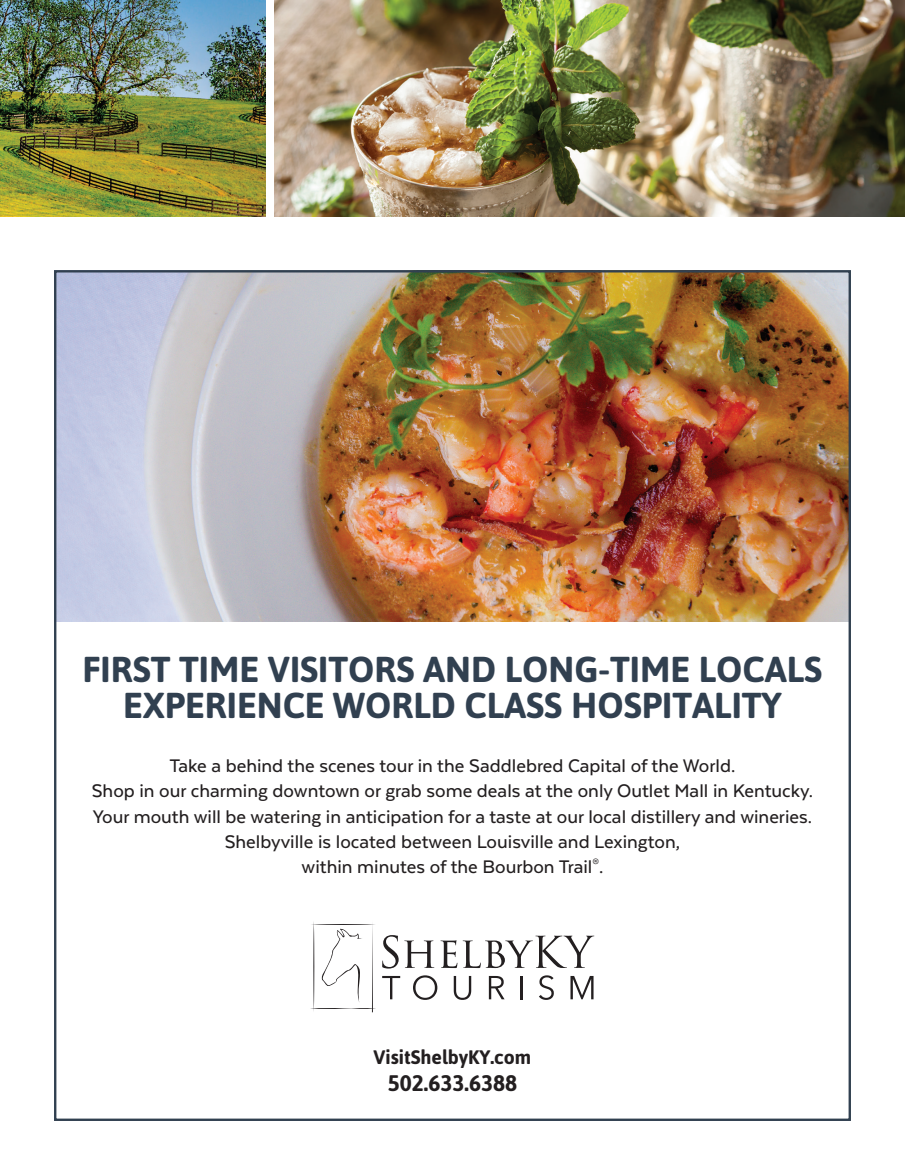
<style>
.page{position:relative;width:905px;height:1175px;background:#fff}
.page>*{position:absolute;margin:0;border:0;box-sizing:border-box;transform-origin:0 0}
.t1{font:700 36px/36px "Asap";color:#314050;text-align:center}
.t2{font:700 22.5px "Asap";color:#231f20}
.t3{font:500 21px/25.2px "Texta";color:#231f20;text-align:center}
.t4{font:700 19.5px "Asap";color:#231f20}
</style>
<div class="page">
<img style="left:0;top:0;width:266px;height:216px">
<img style="left:274px;top:0;width:630px;height:216px">
<svg style="left:382px;top:935px;width:16px;height:33px"></svg>
<svg style="left:404px;top:940px;width:30px;height:28px"></svg>
<svg style="left:440px;top:935px;width:154px;height:33px"></svg>
<svg style="left:382px;top:976px;width:18px;height:23px"></svg>
<svg style="left:413px;top:975px;width:24px;height:24px"></svg>
<svg style="left:454px;top:976px;width:17px;height:23px"></svg>
<svg style="left:489px;top:976px;width:15px;height:23px"></svg>
<hr style="left:520px;top:976px;width:2px;height:23px;background:#231f20">
<svg style="left:539px;top:975px;width:15px;height:24px"></svg>
<svg style="left:570px;top:976px;width:23px;height:23px"></svg>
<svg style="left:310px;top:922px;width:66px;height:90px"></svg>
<img style="left:57px;top:273px;width:790px;height:348px">
<h1 class="t1" style="left:82px;top:651px;width:741px">FIRST TIME VISITORS AND LONG-TIME LOCALS<br>EXPERIENCE WORLD CLASS HOSPITALITY</h1>
<p class="t3" style="left:92px;top:753px;width:722px">Take a behind the scenes tour in the Saddlebred Capital of the World.<br>Shop in our charming downtown or grab some deals at the only Outlet Mall in Kentucky.<br>Your mouth will be watering in anticipation for a taste at our local distillery and wineries.<br>Shelbyville is located between Louisville and Lexington,<br>within minutes of the Bourbon Trail<sup>®</sup>.</p>
<p class="t4" style="left:373px;top:1045px;width:159px">VisitShelbyKY.com</p>
<p class="t2" style="left:388px;top:1069px;width:131px">502.633.6388</p>
</div>
